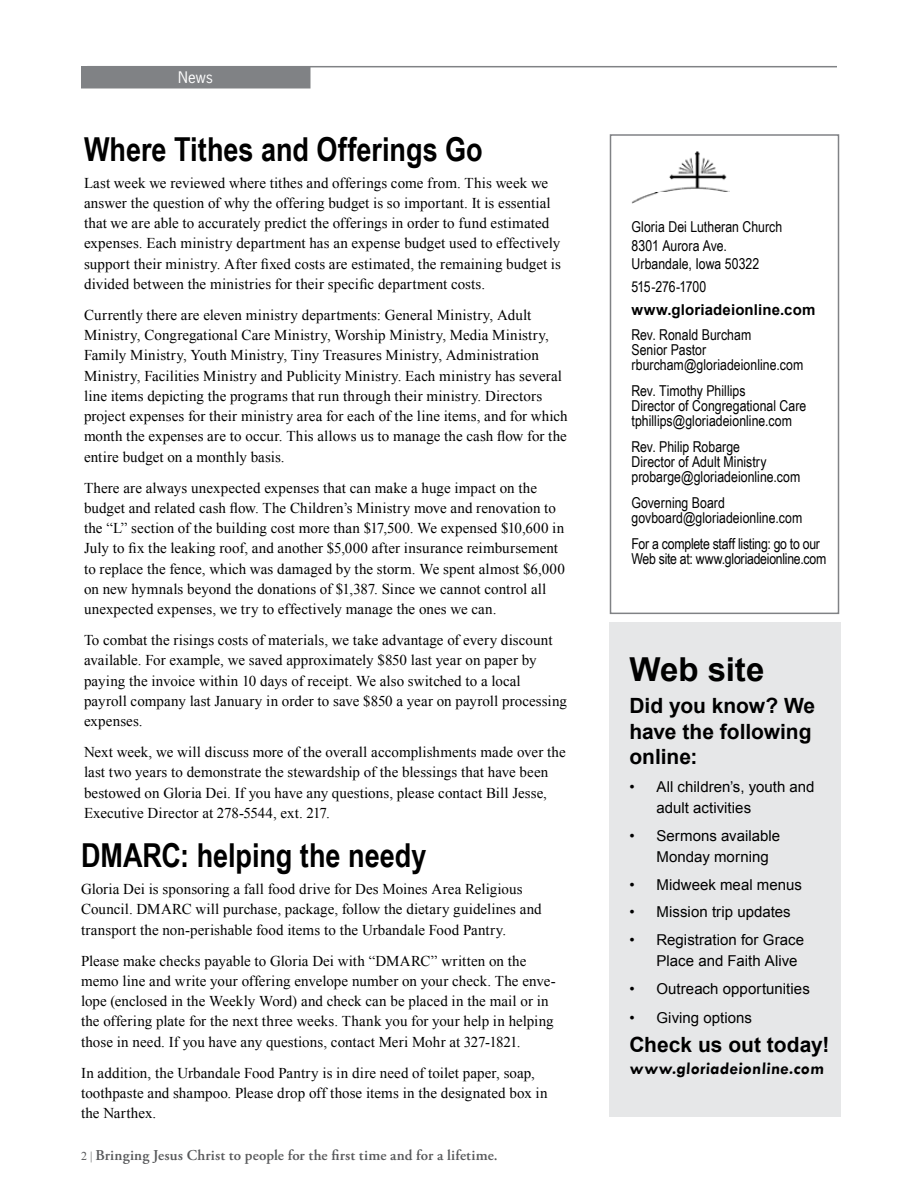
<style>
.page{position:relative;width:918px;height:1188px;background:#fff}
.page>*{position:absolute;margin:0;border:0;box-sizing:border-box;transform-origin:0 0}
.t1{font:700 33px "Arial Narrow";color:#000}
.t2{font:700 33px "Arial";color:#000}
.t3{font:700 21px/25.5px "Arial";color:#000}
.t4{font:700 17.55px "Tw Cen";color:#000}
.t5{font:15px/20.2px "Times New Roman";letter-spacing:.005em;color:#000}
.t6{font:15px/15px "Arial Narrow";color:#000}
.t7{font:15px/21px "Arial";letter-spacing:.005em;color:#000}
.t8{font:600 15px "Adobe Garamond Pro";letter-spacing:.01em;color:#58595b}
.t9{font:700 15px "Arial";letter-spacing:.01em;color:#000}
.t10{font:15px "News Gothic Std";color:#fff}
.s1{font-family:"Times New Roman";font-weight:400;font-size:12px}
</style>
<div class="page">
<hr style="left:87px;top:66px;width:750px;height:1px;background:#808285">
<div style="left:82px;top:67px;width:228px;height:21px;background:#808285"></div>
<div style="left:610px;top:134px;width:229px;height:480px;border:2px solid #808285"></div>
<img style="left:631px;top:151px;width:99px;height:53px">
<div style="left:609px;top:623px;width:232px;height:494px;background:#e6e7e8"></div>
<p class="t10" style="left:178px;top:68px;width:36px">News</p>
<h1 class="t1" style="left:84px;top:124px;width:400px">Where Tithes and Offerings Go</h1>
<p class="t5" style="left:84px;top:172px;width:479px">Last week we reviewed where tithes and offerings come from. This week we answer the question of why the offering budget is so important. It is essential that we are able to accurately predict the offerings in order to fund estimated expenses. Each ministry department has an expense budget used to effectively support their ministry. After fixed costs are estimated, the remaining budget is divided between the ministries for their specific department costs.</p>
<p class="t5" style="left:84px;top:304px;width:485px">Currently there are eleven ministry departments: General Ministry, Adult Ministry, Congregational Care Ministry, Worship Ministry, Media Ministry, Family Ministry, Youth Ministry, Tiny Treasures Ministry, Administration Ministry, Facilities Ministry and Publicity Ministry. Each ministry has several line items depicting the programs that run through their ministry. Directors project expenses for their ministry area for each of the line items, and for which month the expenses are to occur. This allows us to manage the cash flow for the entire budget on a monthly basis.</p>
<p class="t5" style="left:84px;top:477px;width:482px">There are always unexpected expenses that can make a huge impact on the budget and related cash flow. The Children’s Ministry move and renovation to the “L” section of the building cost more than $17,500. We expensed $10,600 in July to fix the leaking roof, and another $5,000 after insurance reimbursement to replace the fence, which was damaged by the storm. We spent almost $6,000 on new hymnals beyond the donations of $1,387. Since we cannot control all unexpected expenses, we try to effectively manage the ones we can.</p>
<p class="t5" style="left:84px;top:630px;width:485px">To combat the risings costs of materials, we take advantage of every discount available. For example, we saved approximately $850 last year on paper by paying the invoice within 10 days of receipt. We also switched to a local payroll company last January in order to save $850 a year on payroll processing expenses.</p>
<p class="t5" style="left:84px;top:742px;width:483px">Next week, we will discuss more of the overall accomplishments made over the last two years to demonstrate the stewardship of the blessings that have been bestowed on Gloria Dei. If you have any questions, please contact Bill Jesse, Executive Director at 278-5544, ext. 217.</p>
<h1 class="t1" style="left:81px;top:831px;width:347px">DMARC: helping the needy</h1>
<p class="t5" style="left:81px;top:879px;width:462px">Gloria Dei is sponsoring a fall food drive for Des Moines Area Religious<br>Council. DMARC will purchase, package, follow the dietary guidelines and transport the non-perishable food items to the Urbandale Food Pantry.</p>
<p class="t5" style="left:81px;top:950px;width:476px">Please make checks payable to Gloria Dei with “DMARC” written on the memo line and write your offering envelope number on your check. The enve&shy;lope (enclosed in the Weekly Word) and check can be placed in the mail or in the offering plate for the next three weeks. Thank you for your help in helping those in need. If you have any questions, contact Meri Mohr at 327-1821.</p>
<p class="t5" style="left:81px;top:1062px;width:468px">In addition, the Urbandale Food Pantry is in dire need of toilet paper, soap, toothpaste and shampoo. Please drop off those items in the designated box in the Narthex.</p>
<p class="t8" style="left:81px;top:1147px;width:418px"><span class="s1">2 |</span> Bringing Jesus Christ to people for the first time and for a lifetime.</p>
<p class="t6" style="left:632px;top:217px;width:152px;line-height:18.3px">Gloria Dei Lutheran Church<br>8301 Aurora Ave.<br>Urbandale, Iowa 50322</p>
<p class="t6" style="left:632px;top:278px;width:76px">515-276-1700</p>
<p class="t9" style="left:632px;top:299px;width:185px">www.gloriadeionline.com</p>
<p class="t6" style="left:632px;top:327px;width:173px">Rev. Ronald Burcham<br>Senior Pastor rburcham@gloriadeionline.com</p>
<p class="t6" style="left:632px;top:383px;width:176px">Rev. Timothy Phillips<br>Director of Congregational Care tphillips@gloriadeionline.com</p>
<p class="t6" style="left:632px;top:439px;width:170px">Rev. Philip Robarge<br>Director of Adult Ministry probarge@gloriadeionline.com</p>
<p class="t6" style="left:632px;top:494px;width:172px">Governing Board govboard@gloriadeionline.com</p>
<p class="t6" style="left:632px;top:535px;width:196px">For a complete staff listing: go to our<br>Web site at: www.gloriadeionline.com</p>
<h1 class="t2" style="left:629px;top:648px;width:136px">Web site</h1>
<h2 class="t3" style="left:629px;top:694px;width:187px">Did you know? We have the following online:</h2>
<p class="t7" style="left:656px;top:776px;width:160px;text-indent:-27px">• All children’s, youth and adult activities</p>
<p class="t7" style="left:656px;top:825px;width:125px;text-indent:-27px">• Sermons available<br>Monday morning</p>
<p class="t7" style="left:629px;top:874px;width:174px">• Midweek meal menus</p>
<p class="t7" style="left:629px;top:902px;width:163px">• Mission trip updates</p>
<p class="t7" style="left:656px;top:929px;width:149px;text-indent:-27px">• Registration for Grace<br>Place and Faith Alive</p>
<p class="t7" style="left:629px;top:978px;width:182px">• Outreach opportunities</p>
<p class="t7" style="left:629px;top:1007px;width:124px">• Giving options</p>
<h2 class="t3" style="left:629px;top:1033px;width:201px">Check us out today!</h2>
<p class="t4" style="left:629px;top:1058px;width:197px">www.gloriadeionline.com</p>
</div>
